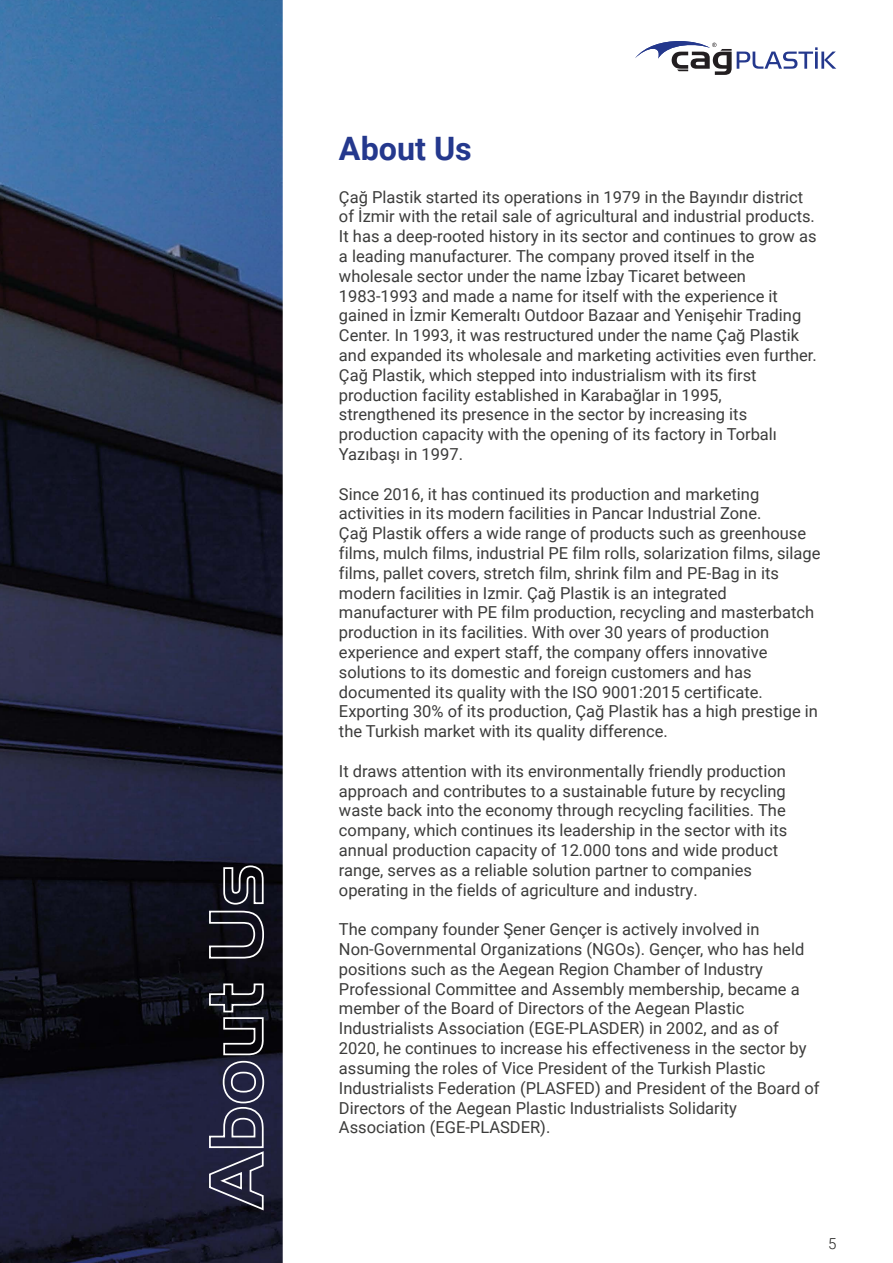
<style>
.page{position:relative;width:893px;height:1263px;background:#fff}
.page>*{position:absolute;margin:0;border:0;box-sizing:border-box;transform-origin:0 0}
.t1{font:700 32.25px "Roboto";color:#24388d}
.t2{font:16.5px/19.8px "Roboto";color:#3c3c3b}
.t3{font:300 15px "Roboto";color:#1d1d1b}
</style>
<div class="page">
<svg style="left:635px;top:41px;width:201px;height:34px"></svg>
<img style="left:0;top:0;width:282px;height:1263px">
<svg style="left:208px;top:982px;width:57px;height:229px;background:#3b3c4d"></svg>
<svg style="left:208px;top:864px;width:57px;height:95px;background:#323239"></svg>
<h1 class="t1" style="left:339px;top:126px;width:134px">About Us</h1>
<p class="t2" style="left:339px;top:186px;width:479px">Çağ Plastik started its operations in 1979 in the Bayındır district of İzmir with the retail sale of agricultural and industrial products.<br>It has a deep-rooted history in its sector and continues to grow as a leading manufacturer. The company proved itself in the wholesale sector under the name İzbay Ticaret between 1983-1993 and made a name for itself with the experience it gained in İzmir Kemeraltı Outdoor Bazaar and Yenişehir Trading Center. In 1993, it was restructured under the name Çağ Plastik and expanded its wholesale and marketing activities even further.<br>Çağ Plastik, which stepped into industrialism with its first production facility established in Karabağlar in 1995, strengthened its presence in the sector by increasing its production capacity with the opening of its factory in Torbalı Yazıbaşı in 1997.</p>
<p class="t2" style="left:339px;top:483px;width:483px">Since 2016, it has continued its production and marketing activities in its modern facilities in Pancar Industrial Zone.<br>Çağ Plastik offers a wide range of products such as greenhouse films, mulch films, industrial PE film rolls, solarization films, silage films, pallet covers, stretch film, shrink film and PE-Bag in its modern facilities in Izmir. Çağ Plastik is an integrated manufacturer with PE film production, recycling and masterbatch production in its facilities. With over 30 years of production experience and expert staff, the company offers innovative solutions to its domestic and foreign customers and has documented its quality with the ISO 9001:2015 certificate.<br>Exporting 30% of its production, Çağ Plastik has a high prestige in the Turkish market with its quality difference.</p>
<p class="t2" style="left:339px;top:760px;width:450px">It draws attention with its environmentally friendly production approach and contributes to a sustainable future by recycling waste back into the economy through recycling facilities. The company, which continues its leadership in the sector with its annual production capacity of 12.000 tons and wide product range, serves as a reliable solution partner to companies operating in the fields of agriculture and industry.</p>
<p class="t2" style="left:339px;top:919px;width:482px">The company founder Şener Gençer is actively involved in Non-Governmental Organizations (NGOs). Gençer, who has held positions such as the Aegean Region Chamber of Industry Professional Committee and Assembly membership, became a member of the Board of Directors of the Aegean Plastic Industrialists Association (EGE-PLASDER) in 2002, and as of 2020, he continues to increase his effectiveness in the sector by assuming the roles of Vice President of the Turkish Plastic Industrialists Federation (PLASFED) and President of the Board of Directors of the Aegean Plastic Industrialists Solidarity Association (EGE-PLASDER).</p>
<p class="t3" style="left:828px;top:1233px;width:10px">5</p>
</div>
